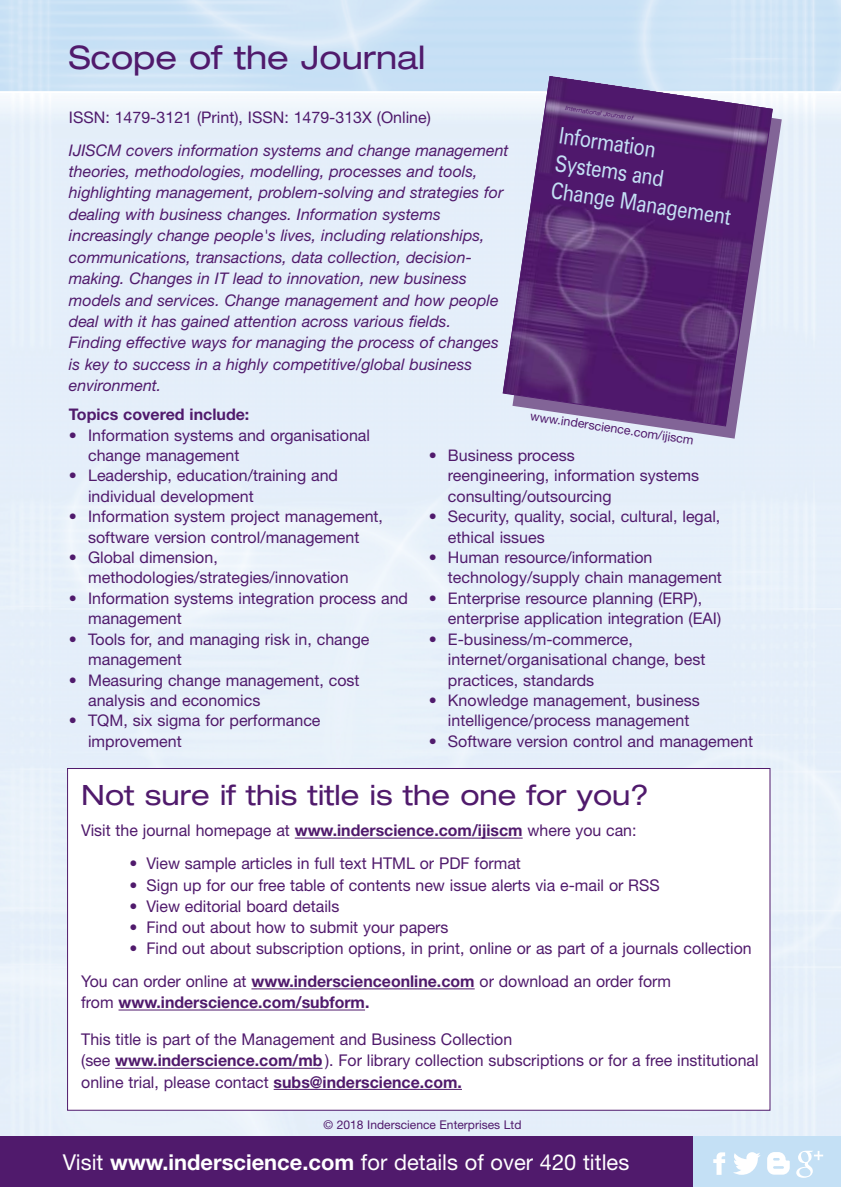
<style>
.page{position:relative;width:841px;height:1187px;background:#fff}
.page>*{position:absolute;margin:0;border:0;box-sizing:border-box;transform-origin:0 0}
.t1{font:expanded 32.4px "Helvetica Neue";color:#501a6c}
.t2{font:expanded 28px "Helvetica Neue";color:#501a6c}
.t3{font:22.8px/28px "Zurich BT";color:#c4e0f5;scale:.82 1}
.t4{font:21.8px "Helvetica Neue";color:#fff}
.t5{font:16.2px/21.2px "Helvetica Neue";color:#501a6c}
.t6{font:700 16.2px "Helvetica Neue";color:#501a6c}
.t7{font:16px/20.4px "Helvetica Neue";color:#501a6c}
.t8{font:italic 16px/21.4px "Helvetica Neue";color:#501a6c}
.t9{font:700 16px "Helvetica Neue";color:#501a6c}
.t10{font:12.4px "Helvetica Neue";color:#501a6c}
.t11{font:12px "Helvetica Neue";color:#501a6c}
.t12{font:italic 6.4px "Helvetica Neue";color:#501a6c;scale:1.05 1}
.s1{font-weight:700}
.s2{font-weight:400}
</style>
<div class="page">
<div style="left:0;top:99px;width:840px;height:1036px;background:#e5effa"></div>
<div style="left:0;top:1135px;width:693px;height:51px;background:#501a6c"></div>
<div style="left:693px;top:1135px;width:147px;height:51px;background:#c4e0f5"></div>
<div style="left:68px;top:768px;width:701px;height:341px;background:#fff"></div>
<hr style="left:295px;top:837px;width:227px;height:1px;background:#501a6c">
<hr style="left:251px;top:988px;width:223px;height:1px;background:#501a6c">
<hr style="left:118px;top:1009px;width:247px;height:1px;background:#501a6c">
<hr style="left:115px;top:1067px;width:207px;height:1px;background:#501a6c">
<hr style="left:274px;top:1088px;width:188px;height:1px;background:#501a6c">
<svg style="left:713px;top:1152px;width:12px;height:22px"></svg>
<svg style="left:733px;top:1152px;width:27px;height:22px"></svg>
<svg style="left:767px;top:1152px;width:22px;height:22px"></svg>
<svg style="left:796px;top:1150px;width:27px;height:27px"></svg>
<svg style="left:512px;top:87px;width:269px;height:351px;fill:#e4eefa"></svg>
<svg style="left:502px;top:75px;width:271px;height:352px"></svg>
<h1 class="t1" style="left:69px;top:46px;width:358px">Scope of the Journal</h1>
<p class="t7" style="left:69px;top:109px;width:363px">ISSN: 1479-3121 (Print), ISSN: 1479-313X (Online)</p>
<p class="t8" style="left:69px;top:141px;width:441px">IJISCM covers information systems and change management theories, methodologies, modelling, processes and tools, highlighting management, problem-solving and strategies for dealing with business changes. Information systems increasingly change people's lives, including relationships, communications, transactions, data collection, decision&shy;making. Changes in IT lead to innovation, new business models and services. Change management and how people deal with it has gained attention across various fields.<br>Finding effective ways for managing the process of changes is key to success in a highly competitive/global business environment.</p>
<p class="t12" style="left:565px;top:106px;width:67px;rotate:8deg">International Journal of</p>
<h3 class="t3" style="left:560px;top:123px;width:223px;rotate:8deg">Information<br>Systems and<br>Change Management</h3>
<p class="t9" style="left:69px;top:408px;width:182px">Topics covered include:</p>
<p class="t7" style="left:88px;top:426px;width:283px;text-indent:-19px">• Information systems and organisational change management</p>
<p class="t7" style="left:88px;top:467px;width:251px;text-indent:-19px">• Leadership, education/training and individual development</p>
<p class="t7" style="left:69px;top:508px;width:315px;text-align:center">• Information system project management, software version control/management</p>
<p class="t7" style="left:88px;top:548px;width:262px;text-indent:-19px">• Global dimension, methodologies/strategies/innovation</p>
<p class="t7" style="left:88px;top:589px;width:321px;text-indent:-19px">• Information systems integration process and management</p>
<p class="t7" style="left:88px;top:630px;width:283px;text-indent:-19px">• Tools for, and managing risk in, change management</p>
<p class="t7" style="left:88px;top:671px;width:273px;text-indent:-19px">• Measuring change management, cost analysis and economics</p>
<p class="t7" style="left:88px;top:712px;width:234px;text-indent:-19px">• TQM, six sigma for performance improvement</p>
<p class="t10" style="left:531px;top:412px;width:166px;rotate:8deg">www.inderscience.com/ijiscm</p>
<p class="t7" style="left:448px;top:446px;width:253px;text-indent:-19px">• Business process<br>reengineering, information systems consulting/outsourcing</p>
<p class="t7" style="left:448px;top:508px;width:274px;text-indent:-19px">• Security, quality, social, cultural, legal, ethical issues</p>
<p class="t7" style="left:448px;top:548px;width:275px;text-indent:-19px">• Human resource/information technology/supply chain management</p>
<p class="t7" style="left:448px;top:589px;width:275px;text-indent:-19px">• Enterprise resource planning (ERP), enterprise application integration (EAI)</p>
<p class="t7" style="left:448px;top:630px;width:259px;text-indent:-19px">• E-business/m-commerce, internet/organisational change, best practices, standards</p>
<p class="t7" style="left:428px;top:691px;width:272px;text-align:center">• Knowledge management, business intelligence/process management</p>
<p class="t7" style="left:428px;top:732px;width:326px">• Software version control and management</p>
<h2 class="t2" style="left:81px;top:785px;width:569px">Not sure if this title is the one for you?</h2>
<p class="t5" style="left:81px;top:821px;width:556px">Visit the journal homepage at <span class="s1">www.inderscience.com/ijiscm</span> where you can:</p>
<p class="t5" style="left:129px;top:854px;width:393px">• View sample articles in full text HTML or PDF format</p>
<p class="t5" style="left:129px;top:875px;width:532px">• Sign up for our free table of contents new issue alerts via e-mail or RSS</p>
<p class="t5" style="left:129px;top:896px;width:211px">• View editorial board details</p>
<p class="t5" style="left:129px;top:917px;width:320px">• Find out about how to submit your papers</p>
<p class="t5" style="left:81px;top:933px;width:672px;line-height:33.2px;text-indent:48px">• Find out about subscription options, in print, online or as part of a journals collection<br>You can order online at <span class="s1">www.inderscienceonline.com</span> or download an order form</p>
<p class="t6" style="left:81px;top:996px;width:290px"><span class="s2">from</span> www.inderscience.com/subform.</p>
<p class="t5" style="left:81px;top:1030px;width:678px">This title is part of the Management and Business Collection<br>(see <span class="s1">www.inderscience.com/mb</span>). For library collection subscriptions or for a free institutional online trial, please contact <span class="s1">subs@inderscience.com.</span></p>
<p class="t11" style="left:323px;top:1119px;width:199px">© 2018 Inderscience Enterprises Ltd</p>
<h3 class="t4" style="left:63px;top:1154px;width:567px">Visit <span class="s1">www.inderscience.com</span> for details of over 420 titles</h3>
</div>
